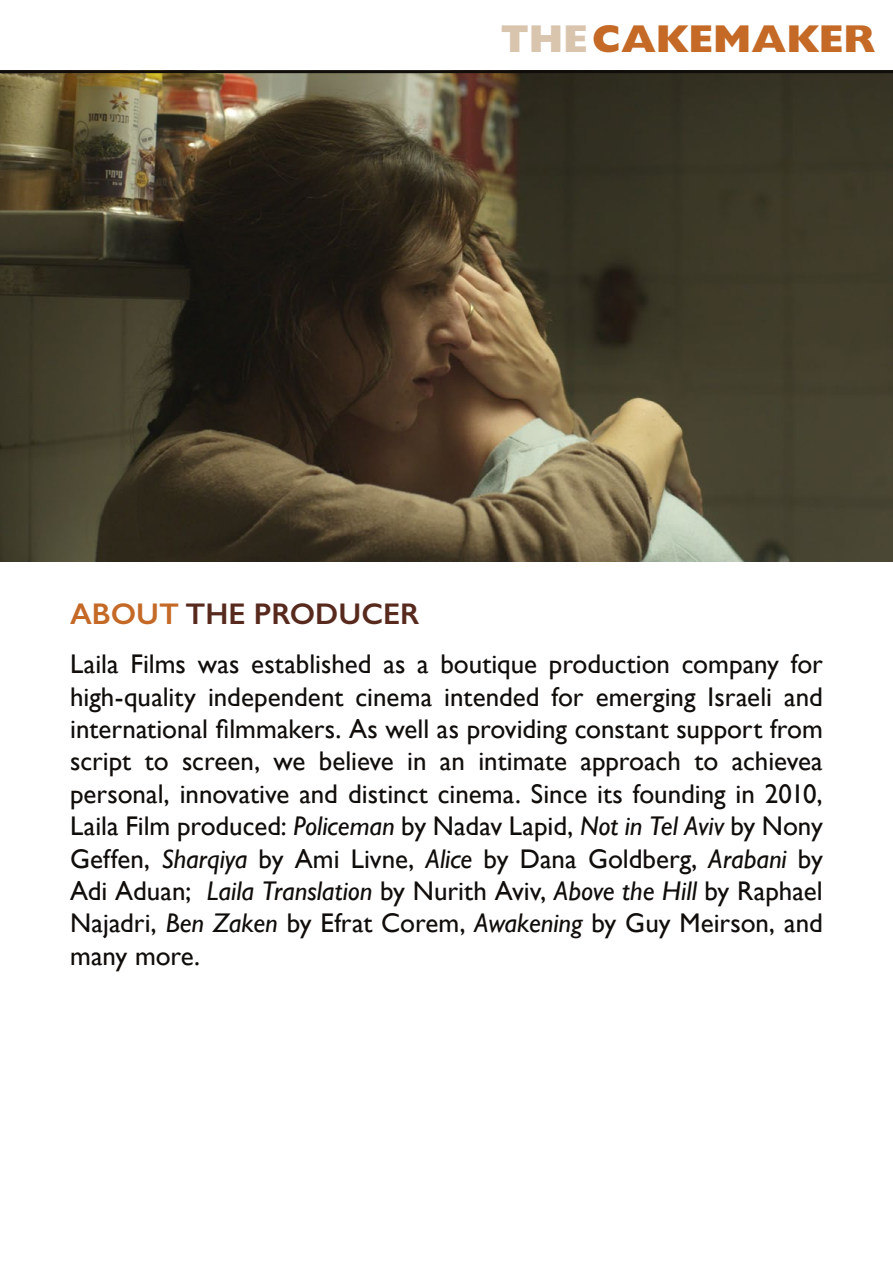
<style>
.page{position:relative;width:893px;height:1263px;background:#fff}
.page>*{position:absolute;margin:0;border:0;box-sizing:border-box;transform-origin:0 0}
.t1{font:800 39px "Gill Sans";color:#c46926}
.t2{font:600 30px "Gill Sans";color:#582a1e}
.t3{font:27px/32.4px "Gill Sans";color:#100d0b;text-align:justify}
.s1{color:#d9c4ae}
.s2{color:#c46926}
.s3{font-style:italic}
</style>
<div class="page">
<img style="left:0;top:73px;width:893px;height:488px">
<hr style="left:0;top:70px;width:893px;height:3px;background:#100d0b">
<h1 class="t1" style="left:501px;top:16px;width:376px"><span class="s1">THE</span>CAKEMAKER</h1>
<p class="t2" style="left:70px;top:596px;width:351px"><span class="s2">ABOUT</span> THE PRODUCER</p>
<p class="t3" style="left:70px;top:648px;width:754px">Laila Films was established as a boutique production company for high-quality independent cinema intended for emerging Israeli and international filmmakers. As well as providing constant support from script to screen, we believe in an intimate approach to achievea personal, innovative and distinct cinema. Since its founding in 2010, Laila Film produced: <span class="s3">Policeman</span> by Nadav Lapid, <span class="s3">Not in Tel Aviv</span> by Nony Geffen, <span class="s3">Sharqiya</span> by Ami Livne, <span class="s3">Alice</span> by Dana Goldberg, <span class="s3">Arabani</span> by Adi Aduan; <span class="s3">Laila Translation</span> by Nurith Aviv, <span class="s3">Above the Hill</span> by Raphael Najadri, <span class="s3">Ben Zaken</span> by Efrat Corem, <span class="s3">Awakening</span> by Guy Meirson, and many more.</p>
</div>
